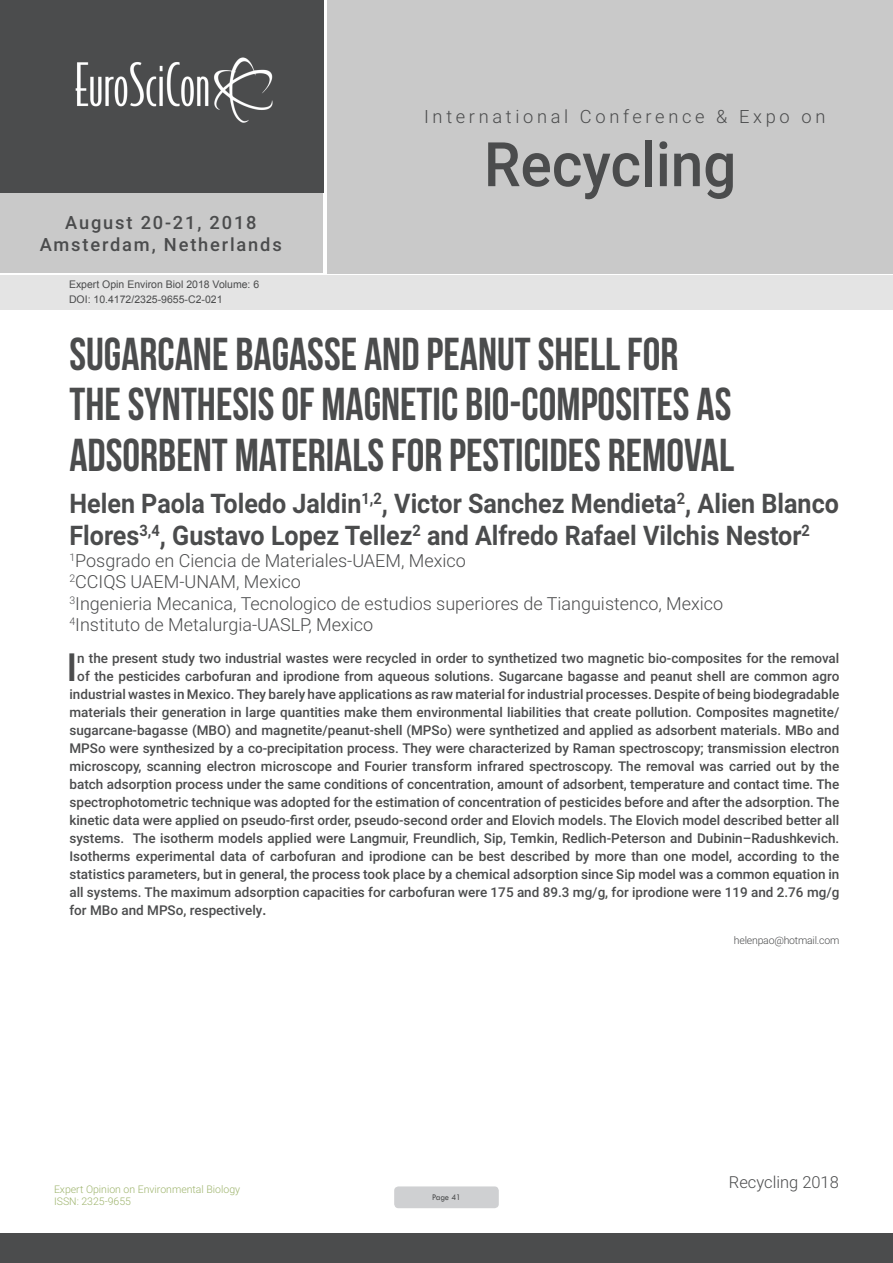
<style>
.page{position:relative;width:893px;height:1263px;background:#fff}
.page>*{position:absolute;margin:0;border:0;box-sizing:border-box;transform-origin:0 0}
.t1{font:500 61.5px "Roboto";color:#4b4c4d;scale:.95 1}
.t2{font:46.05px/50.7px "Bebas Neue";color:#4b4c4d}
.Abstract{font:500 38.85px "Roboto";color:#4b4c4d}
.t3{font:700 27px/32.4px "Roboto";color:#4b4c4d;scale:.93 1}
.t4{font:500 18.3px/21.9px "Roboto";letter-spacing:.1em;color:#4b4c4d;text-align:center}
.t5{font:300 18.3px "Roboto";letter-spacing:.2em;color:#4b4c4d}
.t6{font:300 18px "Roboto";color:#4b4c4d}
.t7{font:300 16.5px "Roboto";color:#4b4c4d}
.Abstract-2{font:500 13.5px "Roboto";color:#4b4c4d}
.t8{font:10.5px "Arial";color:#4b4c4d}
.t9{font:300 10.5px/12.6px "Roboto";color:#9eb46d}
.Biography{font:300 10.5px "Roboto";letter-spacing:-.02em;color:#4b4c4d}
.t10{font:9px "Tw Cen";letter-spacing:-.02em;color:#4b4c4d;scale:.95 1}
.s1{font-weight:700}
</style>
<div class="page">
<div style="left:0;top:0;width:323px;height:193px;background:#4b4c4d"></div>
<div style="left:0;top:193px;width:322px;height:80px;background:#c9c9c9"></div>
<div style="left:327px;top:0;width:566px;height:273px;background:#c9c9c9"></div>
<img style="left:75px;top:57px;width:198px;height:66px">
<div style="left:0;top:1233px;width:893px;height:30px;background:#4b4c4d"></div>
<div style="left:1px;top:275px;width:892px;height:35px;background:#e4e4e4"></div>
<div style="left:394px;top:1186px;width:105px;height:22px;background:#cfd0d2;border-radius:4px"></div>
<h3 class="t4" style="left:40px;top:211px;width:243px">August 20-21, 2018<br>Amsterdam, Netherlands</h3>
<p class="t8" style="left:69px;top:278px;width:192px">Expert Opin Environ Biol 2018 Volume: 6</p>
<p class="t8" style="left:69px;top:292px;width:155px">DOI: 10.4172/2325-9655-C2-021</p>
<h3 class="t5" style="left:424px;top:104px;width:403px">International Conference &amp; Expo on</h3>
<h1 class="t1" style="left:484px;top:121px;width:267px">Recycling</h1>
<p class="t2" style="left:69px;top:328px;width:666px">SUGARCANE BAGASSE AND PEANUT SHELL FOR<br>THE SYNTHESIS OF MAGNETIC BIO-COMPOSITES AS<br>ADSORBENT MATERIALS FOR PESTICIDES REMOVAL</p>
<p class="t3" style="left:69px;top:486px;width:829px">Helen Paola Toledo Jaldin<sup>1,2</sup>, Victor Sanchez Mendieta<sup>2</sup>, Alien Blanco<br>Flores<sup>3,4</sup>, Gustavo Lopez Tellez<sup>2</sup> and Alfredo Rafael Vilchis Nestor<sup>2</sup></p>
<p class="t6" style="left:69px;top:548px;width:398px"><sup>1</sup>Posgrado en Ciencia de Materiales-UAEM, Mexico</p>
<p class="t6" style="left:69px;top:569px;width:233px"><sup>2</sup>CCIQS UAEM-UNAM, Mexico</p>
<p class="t6" style="left:69px;top:591px;width:655px"><sup>3</sup>Ingenieria Mecanica, Tecnologico de estudios superiores de Tianguistenco, Mexico</p>
<p class="t6" style="left:69px;top:612px;width:305px"><sup>4</sup>Instituto de Metalurgia-UASLP, Mexico</p>
<p class="Abstract" style="left:66px;top:640px;width:12px">I</p>
<p class="Abstract-2" style="left:77px;top:649px;width:763px">n the present study two industrial wastes were recycled in order to synthetized two magnetic bio-composites for the removal</p>
<p class="Abstract-2" style="left:77px;top:667px;width:763px">of the pesticides carbofuran and iprodione from aqueous solutions. Sugarcane bagasse and peanut shell are common agro</p>
<p class="Abstract-2" style="left:69px;top:685px;width:771px">industrial wastes in Mexico. They barely have applications as raw material for industrial processes. Despite of being biodegradable</p>
<p class="Abstract-2" style="left:69px;top:703px;width:771px">materials their generation in large quantities make them environmental liabilities that create pollution. Composites magnetite/</p>
<p class="Abstract-2" style="left:69px;top:721px;width:771px">sugarcane-bagasse (MBO) and magnetite/peanut-shell (MPSo) were synthetized and applied as adsorbent materials. MBo and</p>
<p class="Abstract-2" style="left:69px;top:739px;width:771px">MPSo were synthesized by a co-precipitation process. They were characterized by Raman spectroscopy; transmission electron</p>
<p class="Abstract-2" style="left:69px;top:757px;width:771px">microscopy, scanning electron microscope and Fourier transform infrared spectroscopy. The removal was carried out by the</p>
<p class="Abstract-2" style="left:69px;top:775px;width:771px">batch adsorption process under the same conditions of concentration, amount of adsorbent, temperature and contact time. The</p>
<p class="Abstract-2" style="left:69px;top:793px;width:771px">spectrophotometric technique was adopted for the estimation of concentration of pesticides before and after the adsorption. The</p>
<p class="Abstract-2" style="left:69px;top:811px;width:771px">kinetic data were applied on pseudo-first order, pseudo-second order and Elovich models. The Elovich model described better all</p>
<p class="Abstract-2" style="left:69px;top:829px;width:771px">systems. The isotherm models applied were Langmuir, Freundlich, Sip, Temkin, Redlich-Peterson and Dubinin–Radushkevich.</p>
<p class="Abstract-2" style="left:69px;top:847px;width:771px">Isotherms experimental data of carbofuran and iprodione can be best described by more than one model, according to the</p>
<p class="Abstract-2" style="left:69px;top:865px;width:771px">statistics parameters, but in general, the process took place by a chemical adsorption since Sip model was a common equation in</p>
<p class="Abstract-2" style="left:69px;top:883px;width:771px">all systems. The maximum adsorption capacities for carbofuran were 175 and 89.3 mg/g, for iprodione were 119 and 2.76 mg/g</p>
<p class="Abstract-2" style="left:69px;top:901px;width:198px">for MBo and MPSo, respectively<span class="s1">.</span></p>
<p class="Biography" style="left:734px;top:932px;width:107px">helenpao@hotmail.com</p>
<p class="t9" style="left:54px;top:1182px;width:188px">Expert Opinion on Environmental Biology<br>ISSN: 2325-9655</p>
<p class="t10" style="left:432px;top:1192px;width:32px">Page 41</p>
<p class="t7" style="left:729px;top:1170px;width:111px">Recycling 2018</p>
</div>
